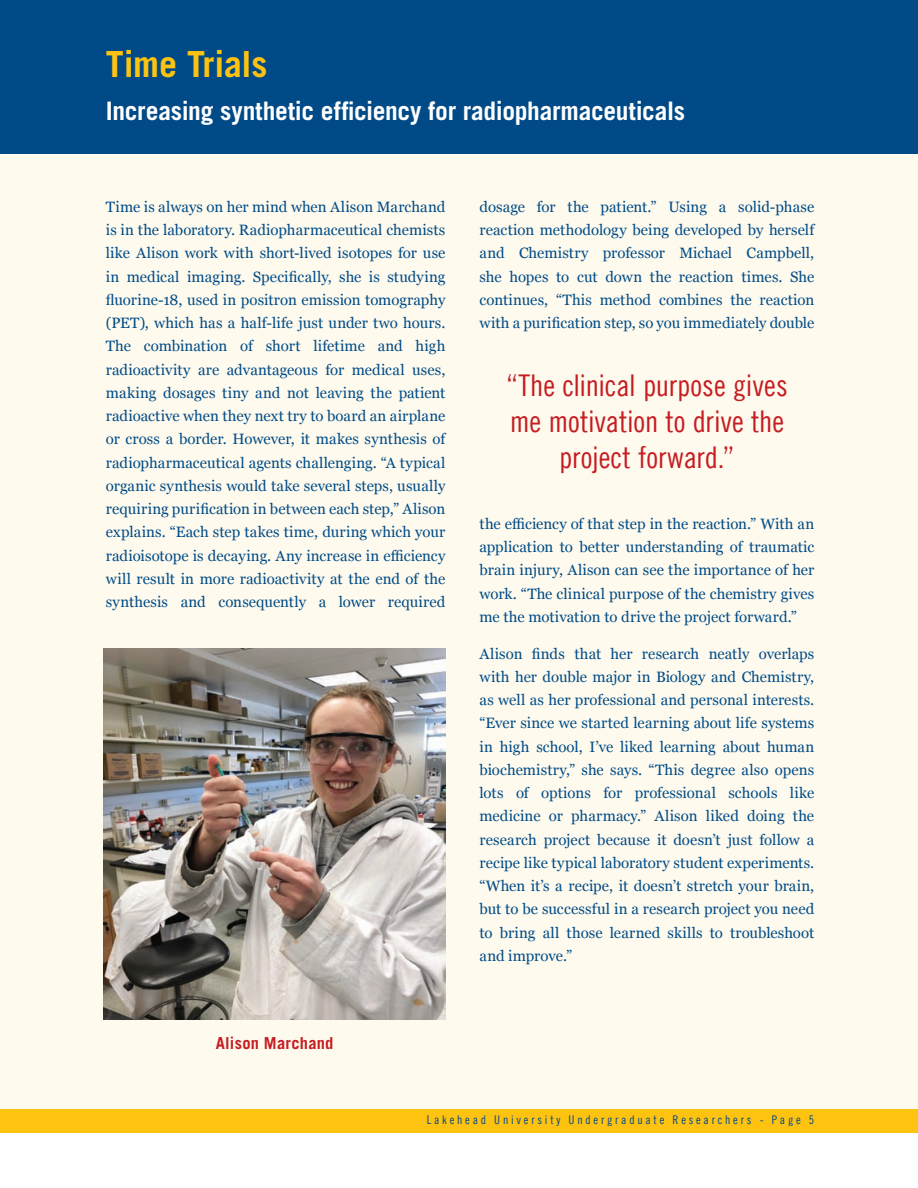
<style>
.page{position:relative;width:918px;height:1188px;background:#fff}
.page>*{position:absolute;margin:0;border:0;box-sizing:border-box;transform-origin:0 0}
.t1{font:700 36px "Trade Gothic LT Std";letter-spacing:-.005em;color:#fec210}
.t2{font:30px/36px "Trade Gothic LT Cond Eighteen";letter-spacing:-.005em;color:#c61c22;text-align:center}
.t3{font:700 25.5px "Trade Gothic LT Std";letter-spacing:-.01em;color:#fff}
.t4{font:700 16.5px "Trade Gothic LT Std";letter-spacing:.015em;color:#c61c22}
.t5{font:15px/23.2px "Georgia";color:#004b87;text-align:justify}
.t6{font:12px "Trade Gothic LT Cond Eighteen";letter-spacing:.23em;color:#004b87}
</style>
<div class="page">
<div style="left:0;top:0;width:918px;height:1116px;background:#fefaed"></div>
<div style="left:0;top:1109px;width:918px;height:23px;background:#fec210"></div>
<div style="left:0;top:0;width:918px;height:153px;background:#004b87"></div>
<img style="left:104px;top:649px;width:342px;height:371px">
<h1 class="t1" style="left:106px;top:42px;width:163px">Time Trials</h1>
<h3 class="t3" style="left:106px;top:95px;width:581px">Increasing synthetic efficiency for radiopharmaceuticals</h3>
<p class="t5" style="left:106px;top:195px;width:341px">Time is always on her mind when Alison Marchand is in the laboratory. Radiopharmaceutical chemists like Alison work with short-lived isotopes for use in medical imaging. Specifically, she is studying fluorine-18, used in positron emission tomography (PET), which has a half-life just under two hours.<br>The combination of short lifetime and high radioactivity are advantageous for medical uses, making dosages tiny and not leaving the patient radioactive when they next try to board an airplane or cross a border. However, it makes synthesis of radiopharmaceutical agents challenging. “A typical organic synthesis would take several steps, usually requiring purification in between each step,” Alison explains. “Each step takes time, during which your radioisotope is decaying. Any increase in efficiency will result in more radioactivity at the end of the synthesis and consequently a lower required</p>
<p class="t5" style="left:480px;top:195px;width:336px">dosage for the patient.” Using a solid-phase reaction methodology being developed by herself and Chemistry professor Michael Campbell, she hopes to cut down the reaction times. She continues, “This method combines the reaction with a purification step, so you immediately double</p>
<h2 class="t2" style="left:506px;top:367px;width:283px">“The clinical purpose gives me motivation to drive the project forward.”</h2>
<p class="t5" style="left:480px;top:511px;width:336px">the efficiency of that step in the reaction.” With an application to better understanding of traumatic brain injury, Alison can see the importance of her work. “The clinical purpose of the chemistry gives me the motivation to drive the project forward.”</p>
<p class="t5" style="left:480px;top:641px;width:336px">Alison finds that her research neatly overlaps with her double major in Biology and Chemistry, as well as her professional and personal interests. “Ever since we started learning about life systems in high school, I’ve liked learning about human biochemistry,” she says. “This degree also opens lots of options for professional schools like medicine or pharmacy.” Alison liked doing the research project because it doesn’t just follow a recipe like typical laboratory student experiments. “When it’s a recipe, it doesn’t stretch your brain, but to be successful in a research project you need to bring all those learned skills to troubleshoot and improve.”</p>
<p class="t4" style="left:216px;top:1033px;width:119px">Alison Marchand</p>
<p class="t6" style="left:427px;top:1113px;width:389px">Lakehead University Undergraduate Researchers - Page 5</p>
</div>
